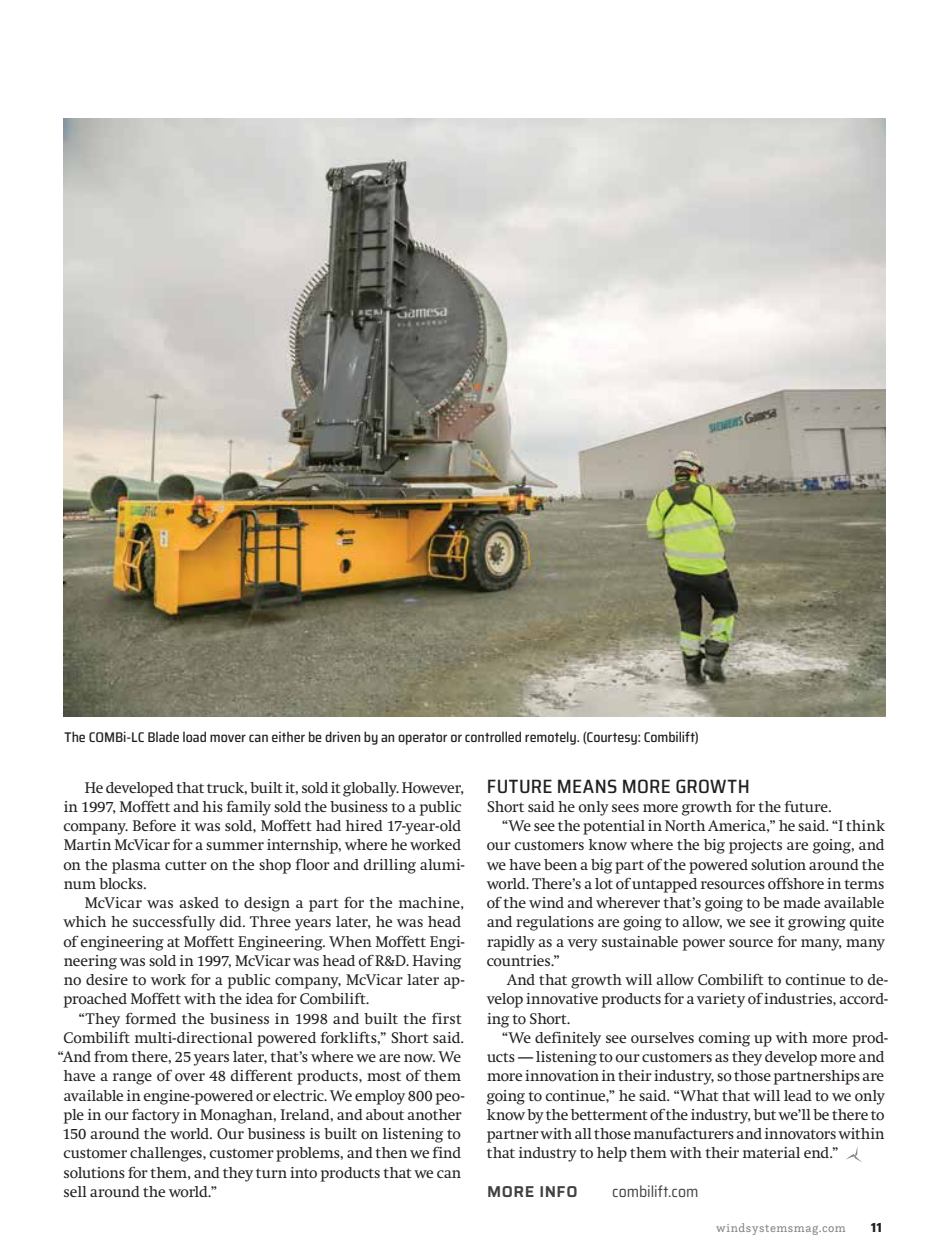
<style>
.page{position:relative;width:945px;height:1260px;background:#fff}
.page>*{position:absolute;margin:0;border:0;box-sizing:border-box;transform-origin:0 0}
.t1{font:500 semi-condensed 19.25px "Saira";letter-spacing:.015em;color:#231f20}
.t2{font:semi-condensed 15.75px "Saira";color:#414042}
.t3{font:600 15.75px "Saira";letter-spacing:.035em;color:#414042}
.t4{font:15.05px/19.2px "Swift";letter-spacing:-.005em;color:#231f20}
.t5{font:500 semi-condensed 14px "Saira";letter-spacing:-.005em;color:#231f20}
.t6{font:700 13.12px "Saira";color:#231f20}
.t7{font:12.25px "Questa Slab";letter-spacing:.05em;color:#808285}
</style>
<div class="page">
<svg style="left:846px;top:1147px;width:16px;height:15px"></svg>
<img style="left:63px;top:119px;width:822px;height:597px">
<p class="t5" style="left:65px;top:726px;width:636px">The COMBi-LC Blade load mover can either be driven by an operator or controlled remotely. (Courtesy: Combilift)</p>
<p class="t4" style="left:63px;top:778px;width:403px;text-indent:21px">He developed that truck, built it, sold it globally. However, in 1997, Moffett and his family sold the business to a public company. Before it was sold, Moffett had hired 17-year-old Martin McVicar for a summer internship, where he worked on the plasma cutter on the shop floor and drilling alumi&shy;num blocks.</p>
<p class="t4" style="left:63px;top:893px;width:403px;text-indent:21px">McVicar was asked to design a part for the machine, which he successfully did. Three years later, he was head of engineering at Moffett Engineering. When Moffett Engi&shy;neering was sold in 1997, McVicar was head of R&amp;D. Having no desire to work for a public company, McVicar later ap&shy;proached Moffett with the idea for Combilift.</p>
<p class="t4" style="left:79px;top:1009px;width:385px">“They formed the business in 1998 and built the first</p>
<p class="t4" style="left:64px;top:1028px;width:402px">Combilift multi-directional powered forklifts,” Short said.</p>
<p class="t4" style="left:58px;top:1047px;width:405px">“And from there, 25 years later, that’s where we are now. We</p>
<p class="t4" style="left:64px;top:1067px;width:399px">have a range of over 48 different products, most of them</p>
<p class="t4" style="left:64px;top:1086px;width:402px">available in engine-powered or electric. We employ 800 peo-</p>
<p class="t4" style="left:64px;top:1105px;width:400px">ple in our factory in Monaghan, Ireland, and about another</p>
<p class="t4" style="left:62px;top:1124px;width:400px">150 around the world. Our business is built on listening to</p>
<p class="t4" style="left:63px;top:1144px;width:399px">customer challenges, customer problems, and then we find</p>
<p class="t4" style="left:64px;top:1163px;width:399px">solutions for them, and they turn into products that we can</p>
<p class="t4" style="left:64px;top:1182px;width:155px">sell around the world.”</p>
<p class="t1" style="left:487px;top:771px;width:264px">FUTURE MEANS MORE GROWTH</p>
<p class="t4" style="left:487px;top:797px;width:346px">Short said he only sees more growth for the future.</p>
<p class="t4" style="left:502px;top:816px;width:385px">“We see the potential in North America,” he said. “I think</p>
<p class="t4" style="left:487px;top:836px;width:399px">our customers know where the big projects are going, and</p>
<p class="t4" style="left:487px;top:855px;width:399px">we have been a big part of the powered solution around the</p>
<p class="t4" style="left:487px;top:874px;width:399px">world. There’s a lot of untapped resources offshore in terms</p>
<p class="t4" style="left:487px;top:893px;width:399px">of the wind and wherever that’s going to be made available</p>
<p class="t4" style="left:487px;top:913px;width:399px">and regulations are going to allow, we see it growing quite</p>
<p class="t4" style="left:487px;top:932px;width:399px">rapidly as a very sustainable power source for many, many</p>
<p class="t4" style="left:487px;top:951px;width:75px">countries.”</p>
<p class="t4" style="left:507px;top:970px;width:382px">And that growth will allow Combilift to continue to de-</p>
<p class="t4" style="left:487px;top:990px;width:402px">velop innovative products for a variety of industries, accord-</p>
<p class="t4" style="left:487px;top:1009px;width:85px">ing to Short.</p>
<p class="t4" style="left:502px;top:1028px;width:388px">“We definitely see ourselves coming up with more prod-</p>
<p class="t4" style="left:487px;top:1047px;width:399px">ucts — listening to our customers as they develop more and</p>
<p class="t4" style="left:487px;top:1067px;width:399px">more innovation in their industry, so those partnerships are</p>
<p class="t4" style="left:487px;top:1086px;width:400px">going to continue,” he said. “What that will lead to we only</p>
<p class="t4" style="left:487px;top:1105px;width:399px">know by the betterment of the industry, but we’ll be there to</p>
<p class="t4" style="left:487px;top:1124px;width:399px">partner with all those manufacturers and innovators within</p>
<p class="t4" style="left:487px;top:1144px;width:353px">that industry to help them with their material end.”</p>
<p class="t3" style="left:487px;top:1179px;width:92px">MORE INFO</p>
<p class="t2" style="left:612px;top:1180px;width:88px">combilift.com</p>
<p class="t7" style="left:716px;top:1220px;width:131px">windsystemsmag.com</p>
<p class="t6" style="left:871px;top:1218px;width:12px">11</p>
</div>
